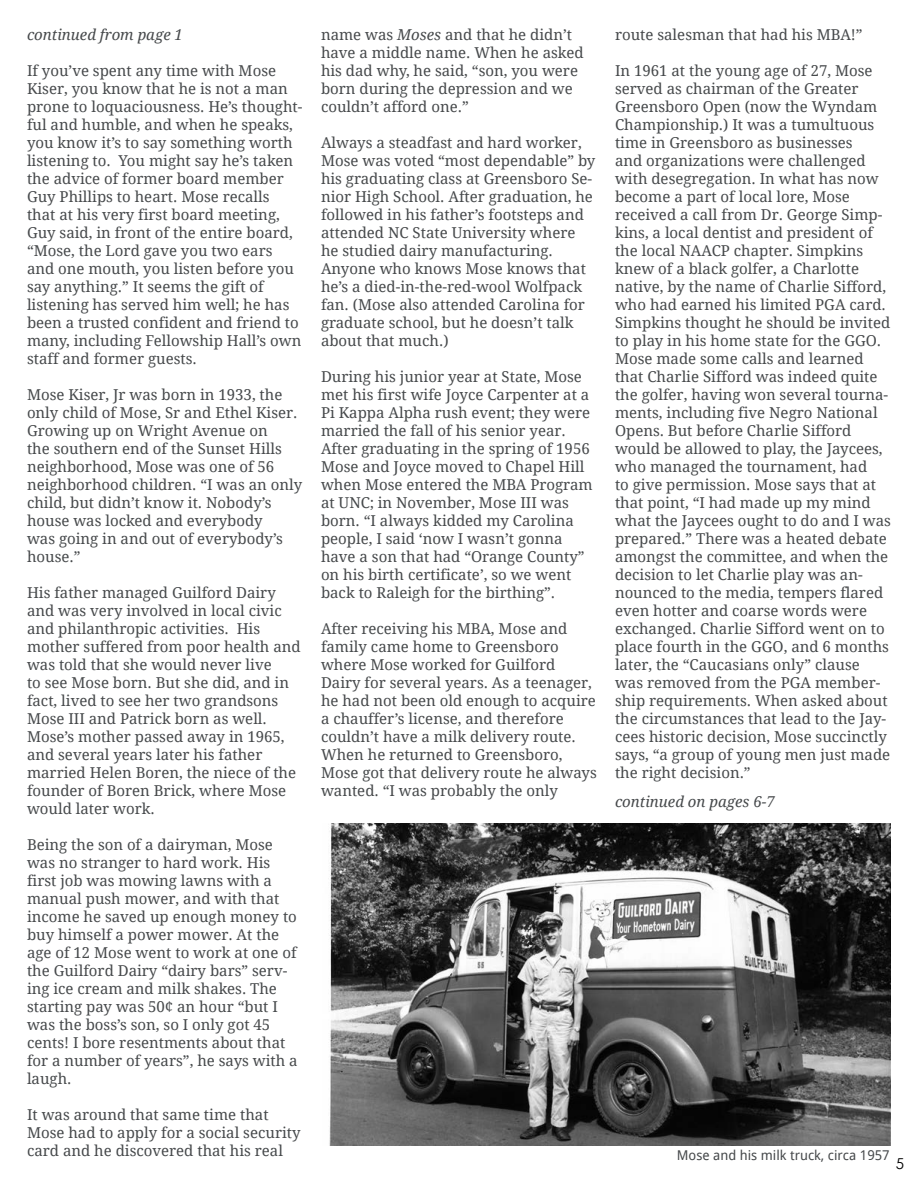
<style>
.page{position:relative;width:918px;height:1188px;background:#fff}
.page>*{position:absolute;margin:0;border:0;box-sizing:border-box;transform-origin:0 0}
.t1{font:15px/18px "Droid Serif";color:#46494b}
.t2{font:italic 15px "Droid Serif";color:#46494b}
.t3{font:15px "Century Gothic";color:#000}
.t4{font:13.5px "Droid Sans";color:#46494b}
.s1{font-style:italic}
</style>
<div class="page">
<img style="left:329px;top:824px;width:562px;height:322px">
<p class="t2" style="left:27px;top:26px;width:158px">continued from page 1</p>
<p class="t1" style="left:27px;top:62px;width:277px">If you’ve spent any time with Mose Kiser, you know that he is not a man prone to loquaciousness. He’s thought&shy;ful and humble, and when he speaks, you know it’s to say something worth listening to. You might say he’s taken the advice of former board member Guy Phillips to heart. Mose recalls<br>that at his very first board meeting, Guy said, in front of the entire board, “Mose, the Lord gave you two ears and one mouth, you listen before you say anything.” It seems the gift of listening has served him well; he has been a trusted confident and friend to many, including Fellowship Hall’s own staff and former guests.</p>
<p class="t1" style="left:27px;top:386px;width:277px">Mose Kiser, Jr was born in 1933, the only child of Mose, Sr and Ethel Kiser.<br>Growing up on Wright Avenue on<br>the southern end of the Sunset Hills neighborhood, Mose was one of 56 neighborhood children. “I was an only child, but didn’t know it. Nobody’s house was locked and everybody<br>was going in and out of everybody’s house.”</p>
<p class="t1" style="left:27px;top:584px;width:275px">His father managed Guilford Dairy and was very involved in local civic and philanthropic activities. His mother suffered from poor health and was told that she would never live<br>to see Mose born. But she did, and in fact, lived to see her two grandsons Mose III and Patrick born as well.<br>Mose’s mother passed away in 1965, and several years later his father married Helen Boren, the niece of the founder of Boren Brick, where Mose would later work.</p>
<p class="t1" style="left:27px;top:836px;width:272px">Being the son of a dairyman, Mose was no stranger to hard work. His first job was mowing lawns with a manual push mower, and with that income he saved up enough money to buy himself a power mower. At the age of 12 Mose went to work at one of the Guilford Dairy “dairy bars” serv&shy;ing ice cream and milk shakes. The starting pay was 50¢ an hour “but I was the boss’s son, so I only got 45 cents! I bore resentments about that for a number of years”, he says with a laugh.</p>
<p class="t1" style="left:27px;top:1106px;width:275px">It was around that same time that<br>Mose had to apply for a social security card and he discovered that his real</p>
<p class="t1" style="left:321px;top:26px;width:264px">name was <span class="s1">Moses</span> and that he didn’t have a middle name. When he asked his dad why, he said, “son, you were born during the depression and we couldn’t afford one.”</p>
<p class="t1" style="left:321px;top:134px;width:276px">Always a steadfast and hard worker, Mose was voted “most dependable” by his graduating class at Greensboro Se&shy;nior High School. After graduation, he followed in his father’s footsteps and attended NC State University where he studied dairy manufacturing.<br>Anyone who knows Mose knows that he’s a died-in-the-red-wool Wolfpack fan. (Mose also attended Carolina for graduate school, but he doesn’t talk about that much.)</p>
<p class="t1" style="left:321px;top:368px;width:273px">During his junior year at State, Mose met his first wife Joyce Carpenter at a Pi Kappa Alpha rush event; they were married the fall of his senior year.<br>After graduating in the spring of 1956<br>Mose and Joyce moved to Chapel Hill when Mose entered the MBA Program at UNC; in November, Mose III was born. “I always kidded my Carolina people, I said ‘now I wasn’t gonna have a son that had “Orange County” on his birth certificate’, so we went back to Raleigh for the birthing”.</p>
<p class="t1" style="left:321px;top:620px;width:277px">After receiving his MBA, Mose and family came home to Greensboro where Mose worked for Guilford Dairy for several years. As a teenager, he had not been old enough to acquire a chauffer’s license, and therefore couldn’t have a milk delivery route.<br>When he returned to Greensboro, Mose got that delivery route he always wanted. “I was probably the only</p>
<p class="t1" style="left:615px;top:26px;width:249px">route salesman that had his MBA!”</p>
<p class="t1" style="left:615px;top:62px;width:278px">In 1961 at the young age of 27, Mose served as chairman of the Greater Greensboro Open (now the Wyndam Championship.) It was a tumultuous time in Greensboro as businesses<br>and organizations were challenged with desegregation. In what has now become a part of local lore, Mose received a call from Dr. George Simp&shy;kins, a local dentist and president of the local NAACP chapter. Simpkins knew of a black golfer, a Charlotte native, by the name of Charlie Sifford, who had earned his limited PGA card.<br>Simpkins thought he should be invited to play in his home state for the GGO.<br>Mose made some calls and learned that Charlie Sifford was indeed quite the golfer, having won several tourna&shy;ments, including five Negro National Opens. But before Charlie Sifford would be allowed to play, the Jaycees, who managed the tournament, had<br>to give permission. Mose says that at that point, “I had made up my mind what the Jaycees ought to do and I was prepared.” There was a heated debate amongst the committee, and when the decision to let Charlie play was an&shy;nounced to the media, tempers flared even hotter and coarse words were exchanged. Charlie Sifford went on to place fourth in the GGO, and 6 months later, the “Caucasians only” clause was removed from the PGA member&shy;ship requirements. When asked about the circumstances that lead to the Jay&shy;cees historic decision, Mose succinctly says, “a group of young men just made the right decision.”</p>
<p class="t2" style="left:615px;top:793px;width:161px">continued on pages 6-7</p>
<p class="t4" style="left:677px;top:1146px;width:214px">Mose and his milk truck, circa 1957</p>
<p class="t3" style="left:896px;top:1153px;width:10px">5</p>
</div>
